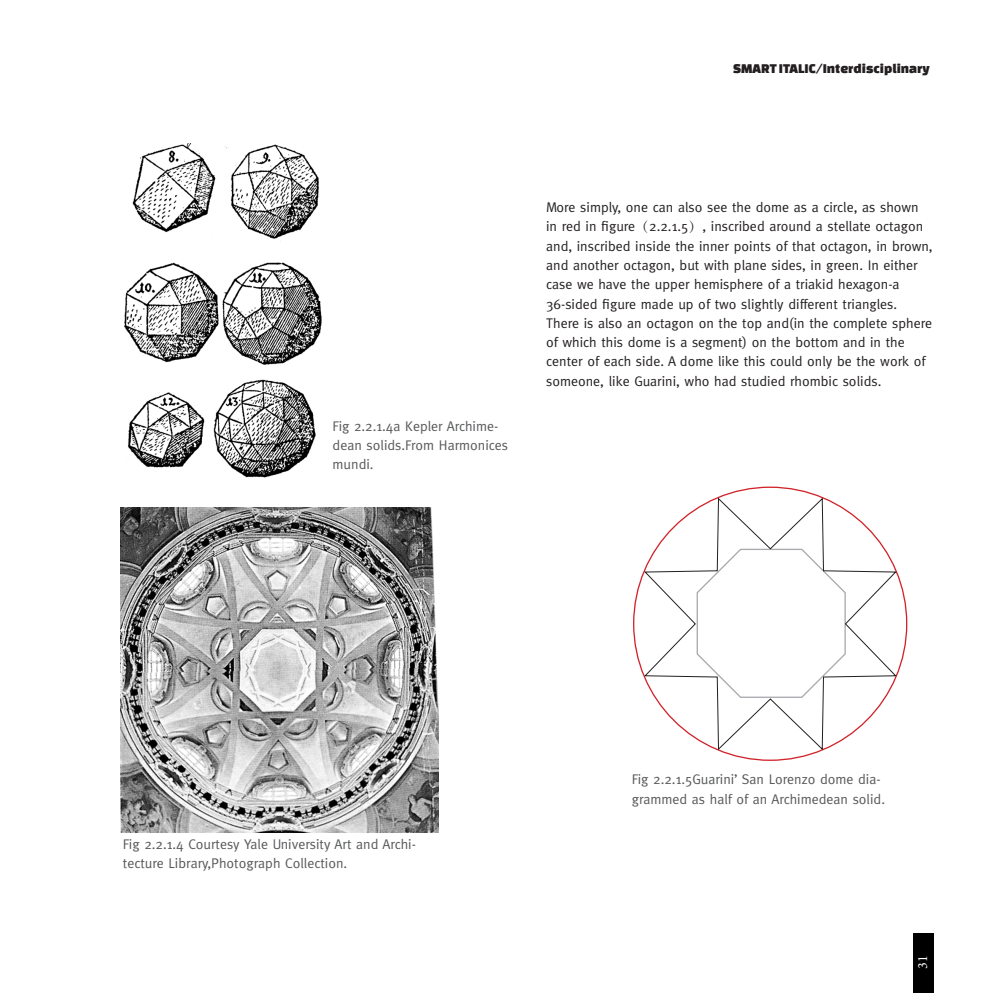
<style>
.page{position:relative;width:993px;height:993px;background:#fff}
.page>*{position:absolute;margin:0;border:0;box-sizing:border-box;transform-origin:0 0}
.t1{font:14px/19.2px "Meta";color:#231f20}
.t2{font:14px/19.2px "Meta";color:#57585a}
.t3{font:14px "Changa One";color:#231f20}
.t4{font:14px "Minion Pro";color:#fff}
.s1{font-family:"Adobe Song Std";font-weight:300}
</style>
<div class="page">
<div style="left:912px;top:933px;width:21px;height:59px;background:#000"></div>
<svg style="left:643px;top:496px;width:254px;height:254px"></svg>
<img style="left:124px;top:144px;width:198px;height:334px">
<img style="left:120px;top:507px;width:319px;height:325px">
<p class="t3" style="left:733px;top:60px;width:198px">SMART ITALIC/Interdisciplinary</p>
<p class="t2" style="left:332px;top:416px;width:177px">Fig 2.2.1.4a Kepler Archime&shy;dean solids.From Harmonices mundi.</p>
<p class="t1" style="left:546px;top:197px;width:388px">More simply, one can also see the dome as a circle, as shown in red in figure<span class="s1">（</span>2.2.1.5<span class="s1">）</span>, inscribed around a stellate octagon and, inscribed inside the inner points of that octagon, in brown, and another octagon, but with plane sides, in green. In either case we have the upper hemisphere of a triakid hexagon-a 36-sided figure made up of two slightly different triangles.<br>There is also an octagon on the top and(in the complete sphere of which this dome is a segment) on the bottom and in the center of each side. A dome like this could only be the work of someone, like Guarini, who had studied rhombic solids.</p>
<p class="t2" style="left:123px;top:834px;width:294px">Fig 2.2.1.4 Courtesy Yale University Art and Archi&shy;tecture Library,Photograph Collection.</p>
<p class="t2" style="left:631px;top:769px;width:255px">Fig 2.2.1.5Guarini’ San Lorenzo dome dia&shy;grammed as half of an Archimedean solid.</p>
<p class="t4" style="left:913px;top:968px;width:15px;rotate:-90deg">31</p>
</div>
